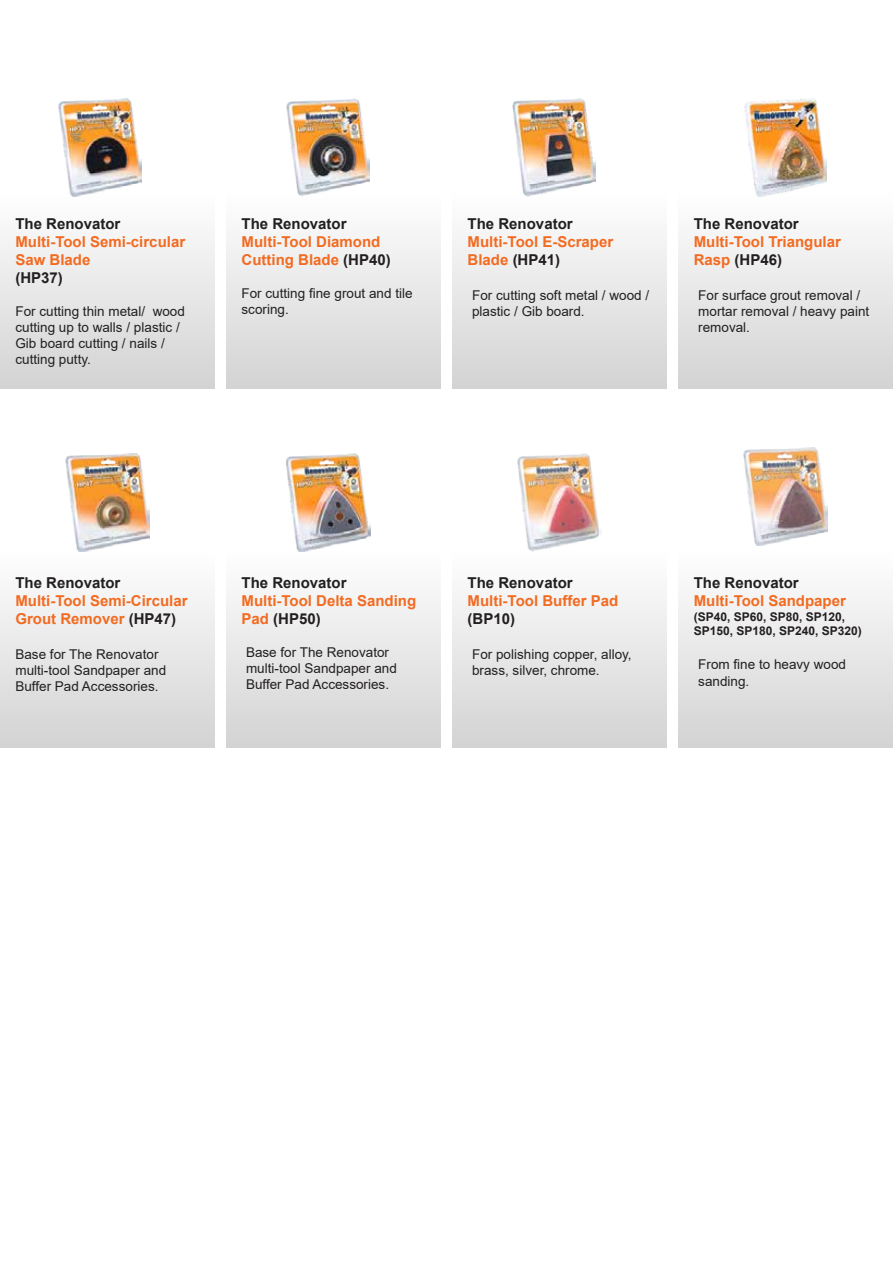
<style>
.page{position:relative;width:893px;height:1263px;background:#fff}
.page>*{position:absolute;margin:0;border:0;box-sizing:border-box;transform-origin:0 0}
.t1{font:700 15px/18px "Arial";color:#f26b21}
.t2{font:700 15px "Arial";color:#221f1f}
.t3{font:700 15px "Arial";color:#231f20}
.t4{font:13.5px/16.2px "Arial";color:#221f1f}
.t5{font:700 12px/14.4px "Arial";color:#231f20}
.s1{color:#231f20}
</style>
<div class="page">
<div style="left:0;top:75px;width:215px;height:314px;background:linear-gradient(to bottom,#fff,#d9d9d9)"></div>
<div style="left:226px;top:75px;width:215px;height:314px;background:linear-gradient(to bottom,#fff,#d9d9d9)"></div>
<div style="left:452px;top:75px;width:215px;height:314px;background:linear-gradient(to bottom,#fff,#d9d9d9)"></div>
<div style="left:678px;top:75px;width:215px;height:314px;background:linear-gradient(to bottom,#fff,#d9d9d9)"></div>
<img style="left:58px;top:98px;width:83px;height:98px">
<img style="left:287px;top:98px;width:82px;height:98px">
<img style="left:512px;top:98px;width:83px;height:98px">
<img style="left:744px;top:98px;width:83px;height:98px">
<div style="left:0;top:434px;width:215px;height:314px;background:linear-gradient(to bottom,#fff,#d9d9d9)"></div>
<div style="left:226px;top:434px;width:215px;height:314px;background:linear-gradient(to bottom,#fff,#d9d9d9)"></div>
<svg style="left:452px;top:453px;width:215px;height:295px"></svg>
<svg style="left:678px;top:447px;width:215px;height:301px"></svg>
<img style="left:65px;top:454px;width:84px;height:98px">
<img style="left:286px;top:454px;width:85px;height:98px">
<p class="t2" style="left:15px;top:214px;width:107px">The Renovator</p>
<p class="t1" style="left:15px;top:233px;width:171px">Multi-Tool Semi-circular<br>Saw Blade</p>
<p class="t3" style="left:15px;top:268px;width:49px">(HP37)</p>
<p class="t4" style="left:15px;top:303px;width:171px">For cutting thin metal/ wood cutting up to walls / plastic /<br>Gib board cutting / nails / cutting putty.</p>
<p class="t2" style="left:242px;top:214px;width:107px">The Renovator</p>
<p class="t1" style="left:242px;top:233px;width:151px">Multi-Tool Diamond<br>Cutting Blade <span class="s1">(HP40)</span></p>
<p class="t4" style="left:242px;top:285px;width:173px">For cutting fine grout and tile scoring.</p>
<p class="t2" style="left:468px;top:214px;width:107px">The Renovator</p>
<p class="t1" style="left:468px;top:233px;width:147px">Multi-Tool E-Scraper<br>Blade <span class="s1">(HP41)</span></p>
<p class="t4" style="left:472px;top:287px;width:179px">For cutting soft metal / wood / plastic / Gib board.</p>
<p class="t2" style="left:694px;top:214px;width:107px">The Renovator</p>
<p class="t1" style="left:694px;top:233px;width:149px">Multi-Tool Triangular<br>Rasp <span class="s1">(HP46)</span></p>
<p class="t4" style="left:698px;top:287px;width:173px">For surface grout removal / mortar removal / heavy paint removal.</p>
<p class="t2" style="left:15px;top:572px;width:107px">The Renovator</p>
<p class="t1" style="left:15px;top:592px;width:174px">Multi-Tool Semi-Circular<br>Grout Remover <span class="s1">(HP47)</span></p>
<p class="t4" style="left:15px;top:646px;width:152px">Base for The Renovator multi-tool Sandpaper and<br>Buffer Pad Accessories.</p>
<p class="t2" style="left:242px;top:572px;width:107px">The Renovator</p>
<p class="t1" style="left:242px;top:592px;width:176px">Multi-Tool Delta Sanding<br>Pad <span class="s1">(HP50)</span></p>
<p class="t4" style="left:246px;top:644px;width:152px">Base for The Renovator multi-tool Sandpaper and<br>Buffer Pad Accessories.</p>
<p class="t2" style="left:468px;top:572px;width:107px">The Renovator</p>
<p class="t1" style="left:468px;top:592px;width:152px">Multi-Tool Buffer Pad</p>
<p class="t3" style="left:468px;top:608px;width:49px">(BP10)</p>
<p class="t4" style="left:472px;top:646px;width:161px">For polishing copper, alloy, brass, silver, chrome.</p>
<p class="t2" style="left:694px;top:572px;width:107px">The Renovator</p>
<p class="t1" style="left:694px;top:592px;width:154px">Multi-Tool Sandpaper</p>
<p class="t5" style="left:694px;top:609px;width:170px">(SP40, SP60, SP80, SP120,<br>SP150, SP180, SP240, SP320)</p>
<p class="t4" style="left:698px;top:656px;width:149px">From fine to heavy wood sanding.</p>
</div>
